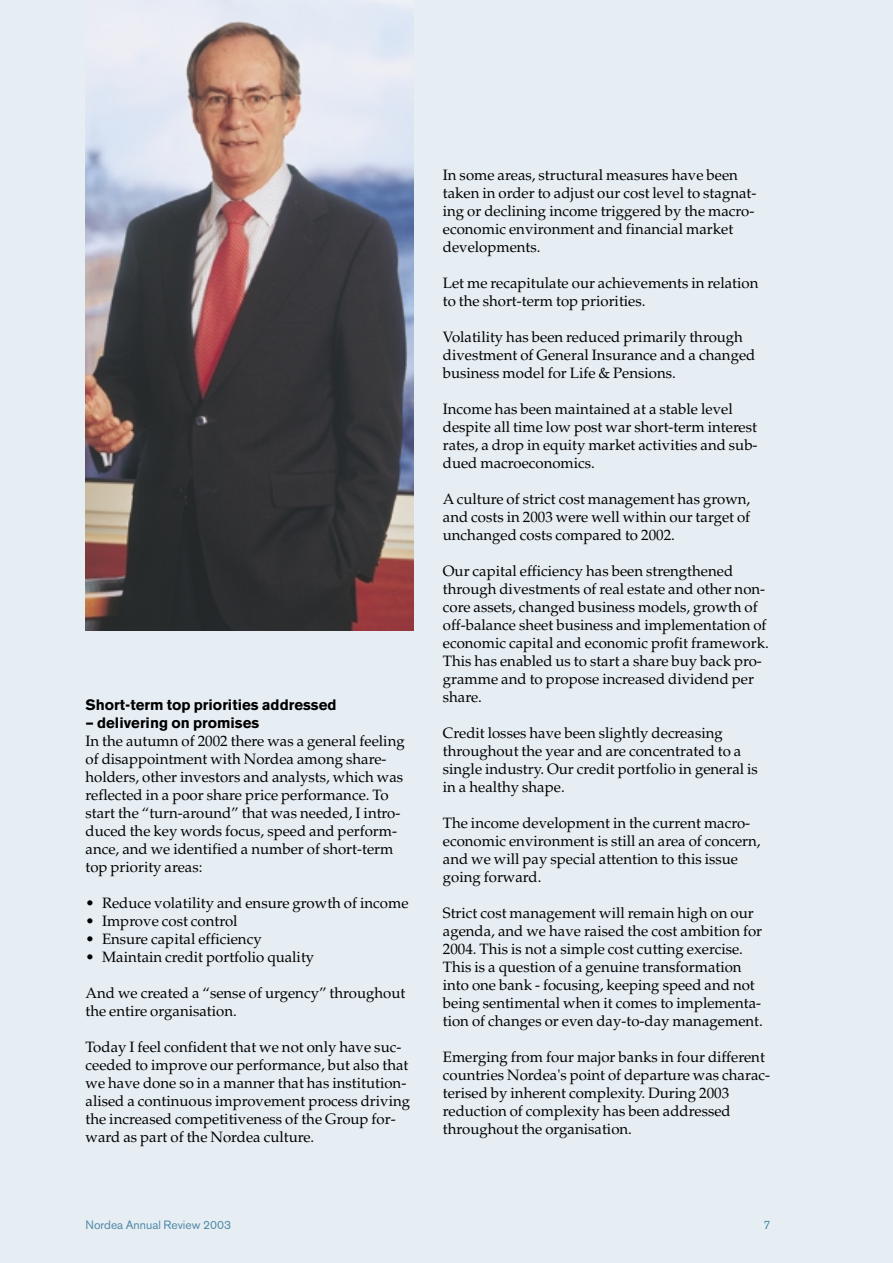
<style>
.page{position:relative;width:893px;height:1263px;background:#fff}
.page>*{position:absolute;margin:0;border:0;box-sizing:border-box;transform-origin:0 0}
.t1{font:15px/18px "Palatino";color:#000}
.t2{font:700 15px "Akzidenz Grotesk BE";color:#000}
.t3{font:12px "Akzidenz Grotesk BE";color:#5088a7}
</style>
<div class="page">
<div style="left:0;top:0;width:892px;height:1263px;background:#e7eef3"></div>
<img style="left:85px;top:20px;width:328px;height:611px">
<p class="t2" style="left:85px;top:700px;width:252px">Short-term top priorities addressed</p>
<p class="t2" style="left:85px;top:718px;width:175px">– delivering on promises</p>
<p class="t1" style="left:85px;top:734px;width:321px">In the autumn of 2002 there was a general feeling of disappointment with Nordea among share&shy;holders, other investors and analysts, which was reflected in a poor share price performance. To start the “turn-around” that was needed, I intro&shy;duced the key words focus, speed and perform&shy;ance, and we identified a number of short-term top priority areas:</p>
<p class="t1" style="left:85px;top:896px;width:324px">• Reduce volatility and ensure growth of income</p>
<p class="t1" style="left:85px;top:914px;width:154px">• Improve cost control</p>
<p class="t1" style="left:85px;top:932px;width:178px">• Ensure capital efficiency</p>
<p class="t1" style="left:85px;top:950px;width:230px">• Maintain credit portfolio quality</p>
<p class="t1" style="left:85px;top:986px;width:321px">And we created a “sense of urgency” throughout the entire organisation.</p>
<p class="t1" style="left:85px;top:1040px;width:326px">Today I feel confident that we not only have suc&shy;ceeded to improve our performance, but also that we have done so in a manner that has institution&shy;alised a continuous improvement process driving the increased competitiveness of the Group for&shy;ward as part of the Nordea culture.</p>
<p class="t1" style="left:443px;top:168px;width:315px">In some areas, structural measures have been taken in order to adjust our cost level to stagnat&shy;ing or declining income triggered by the macro&shy;economic environment and financial market developments.</p>
<p class="t1" style="left:443px;top:276px;width:317px">Let me recapitulate our achievements in relation to the short-term top priorities.</p>
<p class="t1" style="left:443px;top:330px;width:314px">Volatility has been reduced primarily through divestment of General Insurance and a changed business model for Life &amp; Pensions.</p>
<p class="t1" style="left:443px;top:402px;width:316px">Income has been maintained at a stable level despite all time low post war short-term interest rates, a drop in equity market activities and sub&shy;dued macroeconomics.</p>
<p class="t1" style="left:443px;top:492px;width:309px;text-align:justify">A culture of strict cost management has grown, and costs in 2003 were well within our target of unchanged costs compared to 2002.</p>
<p class="t1" style="left:443px;top:564px;width:327px">Our capital efficiency has been strengthened through divestments of real estate and other non&shy;core assets, changed business models, growth of off-balance sheet business and implementation of economic capital and economic profit framework.<br>This has enabled us to start a share buy back pro&shy;gramme and to propose increased dividend per share.</p>
<p class="t1" style="left:443px;top:726px;width:316px">Credit losses have been slightly decreasing throughout the year and are concentrated to a single industry. Our credit portfolio in general is in a healthy shape.</p>
<p class="t1" style="left:443px;top:816px;width:319px">The income development in the current macro&shy;economic environment is still an area of concern, and we will pay special attention to this issue going forward.</p>
<p class="t1" style="left:443px;top:906px;width:321px">Strict cost management will remain high on our agenda, and we have raised the cost ambition for 2004. This is not a simple cost cutting exercise.<br>This is a question of a genuine transformation into one bank - focusing, keeping speed and not being sentimental when it comes to implementa&shy;tion of changes or even day-to-day management.</p>
<p class="t1" style="left:443px;top:1050px;width:329px">Emerging from four major banks in four different countries Nordea's point of departure was charac&shy;terised by inherent complexity. During 2003 reduction of complexity has been addressed throughout the organisation.</p>
<p class="t3" style="left:85px;top:1220px;width:147px">Nordea Annual Review 2003</p>
<p class="t3" style="left:763px;top:1220px;width:8px">7</p>
</div>
